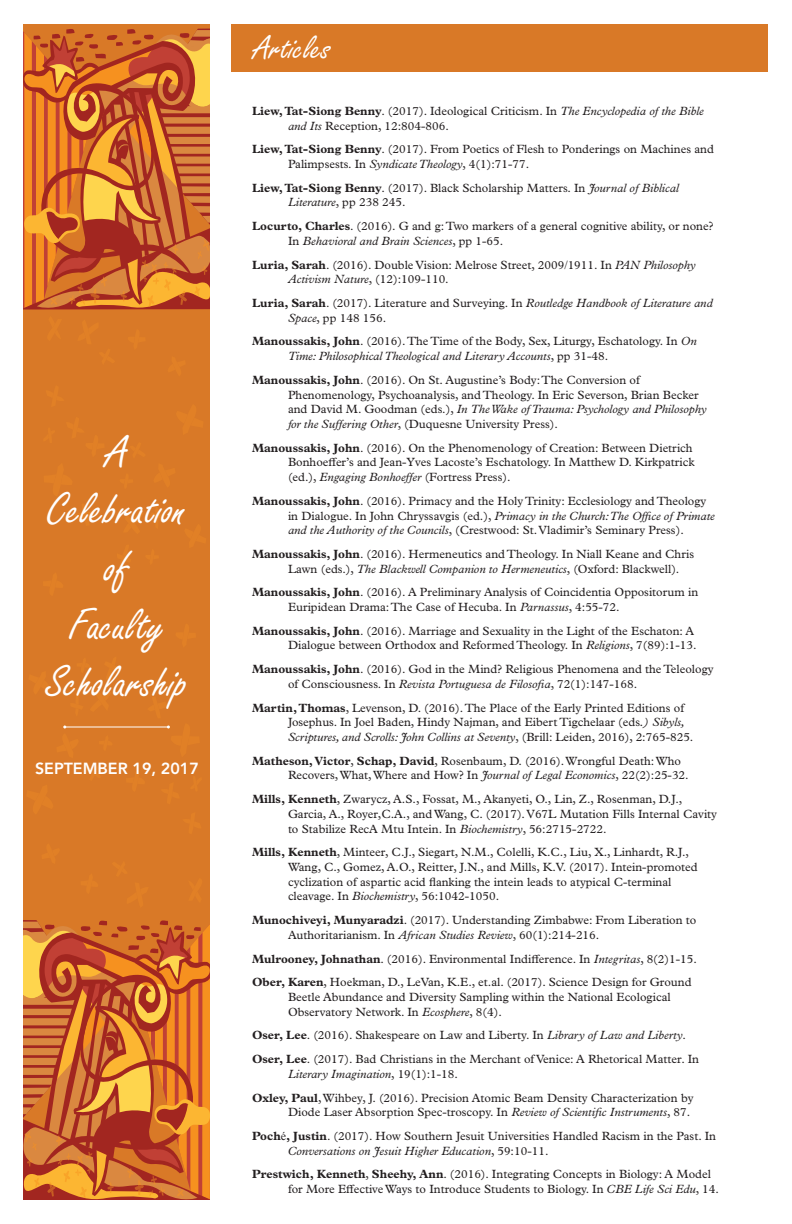
<style>
.page{position:relative;width:792px;height:1224px;background:#fff}
.page>*{position:absolute;margin:0;border:0;box-sizing:border-box;transform-origin:0 0}
.t1{font:48px/57.6px "Freestyle Script";color:#fff;text-align:center}
.t2{font:36px "Freestyle Script";color:#fff}
.t3{font:800 16px "Avenir LT Pro";color:#fff}
.t4{font:12px/14.7px "Plantin MT Pro";color:#231f20}
.s1{font-weight:700}
.s2{font-style:italic}
.s3{font-family:"Times New Roman"}
</style>
<div class="page">
<div style="left:24px;top:24px;width:186px;height:1176px;background:#d97927"></div>
<svg style="left:24px;top:28px;width:186px;height:282px"></svg>
<svg style="left:24px;top:920px;width:186px;height:280px"></svg>
<hr style="left:65px;top:727px;width:103px;height:1px;background:#fff">
<svg style="left:63px;top:726px;width:16px;height:3px"></svg>
<svg style="left:147px;top:725px;width:23px;height:4px"></svg>
<div style="left:231px;top:24px;width:537px;height:48px;background:#d97927"></div>
<h1 class="t1" style="left:46px;top:425px;width:143px">A<br>Celebration of<br>Faculty<br>Scholarship</h1>
<h3 class="t3" style="left:35px;top:759px;width:165px">SEPTEMBER 19, 2017</h3>
<p class="t2" style="left:254px;top:29px;width:79px">Articles</p>
<p class="t4" style="left:288px;top:104px;width:417px;text-indent:-36px"><span class="s1">Liew, Tat-Siong Benny</span>. (2017). Ideological Criticism. In <span class="s2">The Encyclopedia of the Bible and Its</span> Reception, 12:804-806.</p>
<p class="t4" style="left:288px;top:142px;width:427px;text-indent:-36px"><span class="s1">Liew, Tat-Siong Benny</span>. (2017). From Poetics of Flesh to Ponderings on Machines and<br>Palimpsests. In <span class="s2">Syndicate Theology</span>, 4(1):71-77.</p>
<p class="t4" style="left:288px;top:180px;width:392px;text-indent:-36px"><span class="s1">Liew, Tat-Siong Benny</span>. (2017). Black Scholarship Matters. In <span class="s2">Journal of Biblical<br>Literature</span>, pp 238 245.</p>
<p class="t4" style="left:288px;top:219px;width:427px;text-indent:-36px"><span class="s1">Locurto, Charles</span>. (2016). G and g: Two markers of a general cognitive ability, or none?<br>In <span class="s2">Behavioral and Brain Sciences</span>, pp 1-65.</p>
<p class="t4" style="left:288px;top:257px;width:409px;text-indent:-36px"><span class="s1">Luria, Sarah</span>. (2016). Double Vision: Melrose Street, 2009/1911. In <span class="s2">PAN Philosophy<br>Activism Nature</span>, (12):109-110.</p>
<p class="t4" style="left:288px;top:296px;width:426px;text-indent:-36px"><span class="s1">Luria, Sarah</span>. (2017). Literature and Surveying. In <span class="s2">Routledge Handbook of Literature and<br>Space</span>, pp 148 156.</p>
<p class="t4" style="left:288px;top:334px;width:410px;text-indent:-36px"><span class="s1">Manoussakis, John</span>. (2016). The Time of the Body, Sex, Liturgy, Eschatology. In <span class="s2">On<br>Time: Philosophical Theological and Literary Accounts</span>, pp 31-48.</p>
<p class="t4" style="left:288px;top:373px;width:420px;text-indent:-36px"><span class="s1">Manoussakis, John</span>. (2016). On St. Augustine’s Body: The Conversion of Phenomenology, Psychoanalysis, and Theology. In Eric Severson, Brian Becker and David M. Goodman (eds.), <span class="s2">In The Wake of Trauma: Psychology and Philosophy for the Suffering Other</span>, (Duquesne University Press).</p>
<p class="t4" style="left:288px;top:440px;width:408px;text-indent:-36px"><span class="s1">Manoussakis, John</span>. (2016). On the Phenomenology of Creation: Between Dietrich<br>Bonhoeffer’s and Jean-Yves Lacoste’s Eschatology. In Matthew D. Kirkpatrick (ed.), <span class="s2">Engaging Bonhoeffer</span> (Fortress Press).</p>
<p class="t4" style="left:288px;top:493px;width:428px;text-indent:-36px"><span class="s1">Manoussakis, John</span>. (2016). Primacy and the Holy Trinity: Ecclesiology and Theology in Dialogue. In John Chryssavgis (ed.), <span class="s2">Primacy in the Church: The Office of Primate and the Authority of the Councils</span>, (Crestwood: St. Vladimir’s Seminary Press).</p>
<p class="t4" style="left:288px;top:547px;width:408px;text-indent:-36px"><span class="s1">Manoussakis, John</span>. (2016). Hermeneutics and Theology. In Niall Keane and Chris<br>Lawn (eds.), <span class="s2">The Blackwell Companion to Hermeneutics</span>, (Oxford: Blackwell).</p>
<p class="t4" style="left:288px;top:585px;width:412px;text-indent:-36px"><span class="s1">Manoussakis, John</span>. (2016). A Preliminary Analysis of Coincidentia Oppositorum in<br>Euripidean Drama: The Case of Hecuba. In <span class="s2">Parnassus</span>, 4:55-72.</p>
<p class="t4" style="left:252px;top:623px;width:446px;text-align:right"><span class="s1">Manoussakis, John</span>. (2016). Marriage and Sexuality in the Light of the Eschaton: A<br>Dialogue between Orthodox and Reformed Theology. In <span class="s2">Religions</span>, 7(89):1-13.</p>
<p class="t4" style="left:288px;top:662px;width:427px;text-indent:-36px"><span class="s1">Manoussakis, John</span>. (2016). God in the Mind? Religious Phenomena and the Teleology of Consciousness. In <span class="s2">Revista Portuguesa de Filosofia</span>, 72(1):147-168.</p>
<p class="t4" style="left:288px;top:700px;width:407px;text-indent:-36px"><span class="s1">Martin, Thomas</span>, Levenson, D. (2016). The Place of the Early Printed Editions of<br>Josephus. In Joel Baden, Hindy Najman, and Eibert Tigchelaar (eds<span class="s2">.) Sibyls,<br>Scriptures, and Scrolls: John Collins at Seventy</span>, (Brill: Leiden, 2016), 2:765-825.</p>
<p class="t4" style="left:288px;top:753px;width:402px;text-indent:-36px"><span class="s1">Matheson, Victor</span>, <span class="s1">Schap, David</span>, Rosenbaum, D. (2016). Wrongful Death: Who<br>Recovers, What, Where and How? In <span class="s2">Journal of Legal Economics</span>, 22(2):25-32.</p>
<p class="t4" style="left:288px;top:792px;width:431px;text-indent:-36px"><span class="s1">Mills, Kenneth</span>, Zwarycz, A.S., Fossat, M., Akanyeti, O., Lin, Z., Rosenman, D.J.,<br>Garcia, A., Royer,C.A., and Wang, C. (2017). V67L Mutation Fills Internal Cavity to Stabilize RecA Mtu Intein. In <span class="s2">Biochemistry</span>, 56:2715-2722.</p>
<p class="t4" style="left:288px;top:845px;width:411px;text-indent:-36px"><span class="s1">Mills, Kenneth</span>, Minteer, C.J., Siegart, N.M., Colelli, K.C., Liu, X., Linhardt, R.J., Wang, C., Gomez, A.O., Reitter, J.N., and Mills, K.V. (2017). Intein-promoted cyclization of aspartic acid flanking the intein leads to atypical C-terminal cleavage. In <span class="s2">Biochemistry</span>, 56:1042-1050.</p>
<p class="t4" style="left:288px;top:913px;width:410px;text-indent:-36px"><span class="s1">Munochiveyi, Munyaradzi</span>. (2017). Understanding Zimbabwe: From Liberation to<br>Authoritarianism. In <span class="s2">African Studies Review</span>, 60(1):214-216.</p>
<p class="t4" style="left:252px;top:947px;width:446px;line-height:23.7px"><span class="s1">Mulrooney, Johnathan</span>. (2016). Environmental Indifference. In <span class="s2">Integritas</span>, 8(2)1-15.<br><span class="s1">Ober, Karen</span>, Hoekman, D., LeVan, K.E., et.al. (2017). Science Design for Ground</p>
<p class="t4" style="left:288px;top:990px;width:384px">Beetle Abundance and Diversity Sampling within the National Ecological<br>Observatory Network. In <span class="s2">Ecosphere</span>, 8(4).</p>
<p class="t4" style="left:252px;top:1024px;width:449px;line-height:23.7px"><span class="s1">Oser, Lee</span>. (2016). Shakespeare on Law and Liberty. In <span class="s2">Library of Law and Liberty</span>.<br><span class="s1">Oser, Lee</span>. (2017). Bad Christians in the Merchant of Venice: A Rhetorical Matter. In</p>
<p class="t4" style="left:252px;top:1062px;width:443px;line-height:23.7px;text-indent:36px"><span class="s2">Literary Imagination</span>, 19(1):1-18.<br><span class="s1">Oxley, Paul</span>, Wihbey, J. (2016). Precision Atomic Beam Density Characterization by</p>
<p class="t4" style="left:252px;top:1100px;width:466px;line-height:23.7px;text-indent:36px">Diode Laser Absorption Spec-troscopy. In <span class="s2">Review of Scientific Instruments</span>, 87.<br><span class="s1">Poch</span><span class="s3">é</span><span class="s1">, Justin</span>. (2017). How Southern Jesuit Universities Handled Racism in the Past. In</p>
<p class="t4" style="left:252px;top:1139px;width:460px;line-height:23.7px;text-indent:36px"><span class="s2">Conversations on Jesuit Higher Education</span>, 59:10-11.<br><span class="s1">Prestwich, Kenneth</span>, <span class="s1">Sheehy, Ann</span>. (2016). Integrating Concepts in Biology: A Model</p>
<p class="t4" style="left:288px;top:1182px;width:432px">for More Effective Ways to Introduce Students to Biology. In <span class="s2">CBE Life Sci Edu</span>, 14.</p>
</div>
